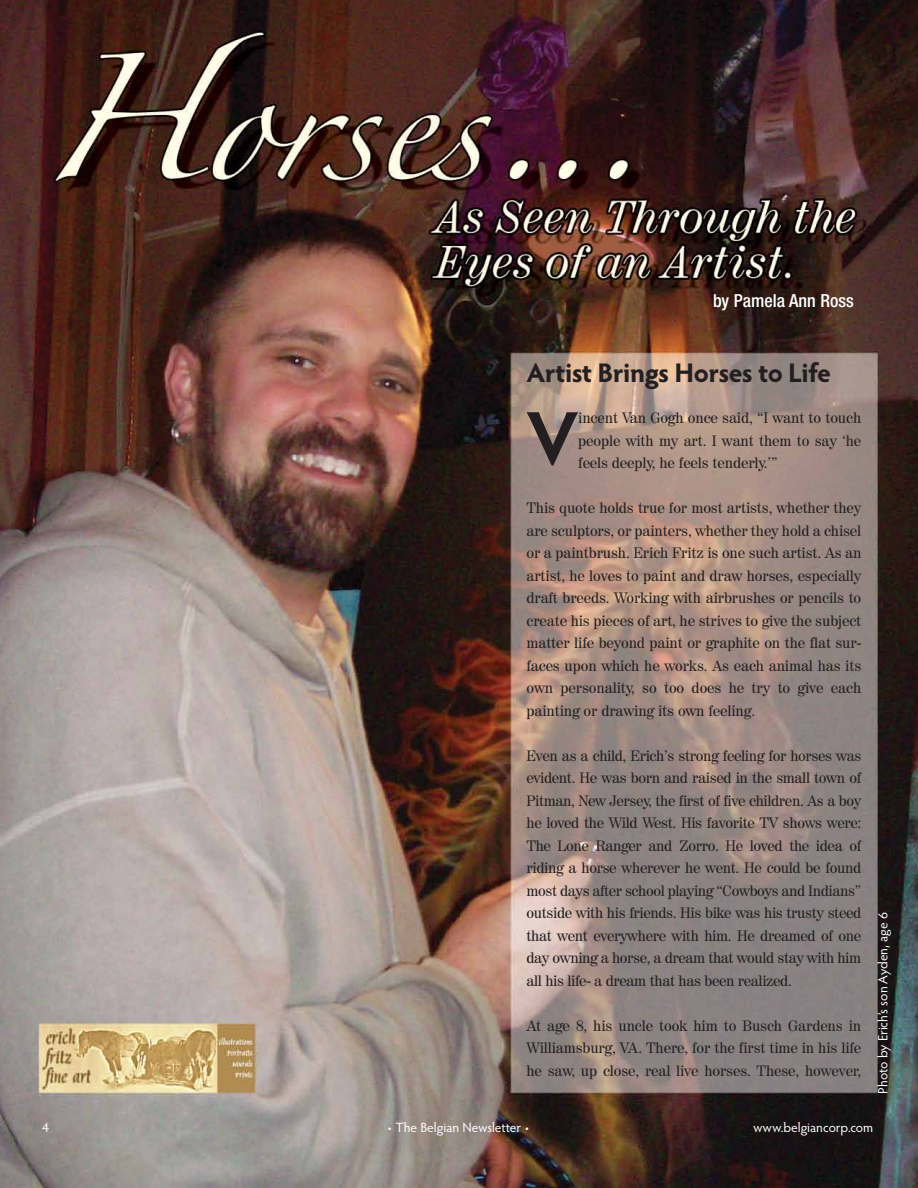
<style>
.page{position:relative;width:918px;height:1188px;background:#fff}
.page>*{position:absolute;margin:0;border:0;box-sizing:border-box;transform-origin:0 0}
.t1{font:700 75.75px "Hypatia Sans Pro";color:#231f20}
.t2{font:700 27px "Hypatia Sans Pro";letter-spacing:-.015em;color:#231f20}
.t3{font:500 condensed 18px "Helvetica Neue";color:#fff}
.t4{font:15px/22.5px "Century 725 BT";letter-spacing:-.01em;color:#231f20;text-align:justify}
.t5{font:13.5px "Hypatia Sans Pro";color:#fff}
</style>
<div class="page">
<img style="left:0;top:0;width:918px;height:1188px">
<p class="t3" style="left:713px;top:294px;width:142px">by Pamela Ann Ross</p>
<h2 class="t2" style="left:526px;top:362px;width:306px">Artist Brings Horses to Life</h2>
<h1 class="t1" style="left:526px;top:409px;width:53px">V</h1>
<p class="t4" style="left:578px;top:408px;width:285px">incent Van Gogh once said, “I want to touch people with my art. I want them to say ‘he feels deeply, he feels tenderly.’”</p>
<p class="t4" style="left:526px;top:498px;width:337px">This quote holds true for most artists, whether they are sculptors, or painters, whether they hold a chisel or a paintbrush. Erich Fritz is one such artist. As an artist, he loves to paint and draw horses, especially draft breeds. Working with airbrushes or pencils to create his pieces of art, he strives to give the subject matter life beyond paint or graphite on the flat sur&shy;faces upon which he works. As each animal has its own personality, so too does he try to give each painting or drawing its own feeling.</p>
<p class="t4" style="left:526px;top:746px;width:336px">Even as a child, Erich’s strong feeling for horses was evident. He was born and raised in the small town of Pitman, New Jersey, the first of five children. As a boy he loved the Wild West. His favorite TV shows were:<br>The Lone Ranger and Zorro. He loved the idea of riding a horse wherever he went. He could be found most days after school playing “Cowboys and Indians” outside with his friends. His bike was his trusty steed that went everywhere with him. He dreamed of one day owning a horse, a dream that would stay with him all his life- a dream that has been realized.</p>
<p class="t4" style="left:526px;top:1016px;width:336px">At age 8, his uncle took him to Busch Gardens in Williamsburg, VA. There, for the first time in his life he saw, up close, real live horses. These, however,</p>
<p class="t5" style="left:877px;top:1094px;width:183px;rotate:-90deg">Photo by Erich’s son Ayden, age 6</p>
<p class="t5" style="left:42px;top:1122px;width:8px">4</p>
<p class="t5" style="left:387px;top:1122px;width:144px">• The Belgian Newsletter •</p>
<p class="t5" style="left:754px;top:1122px;width:121px">www.belgiancorp.com</p>
</div>
